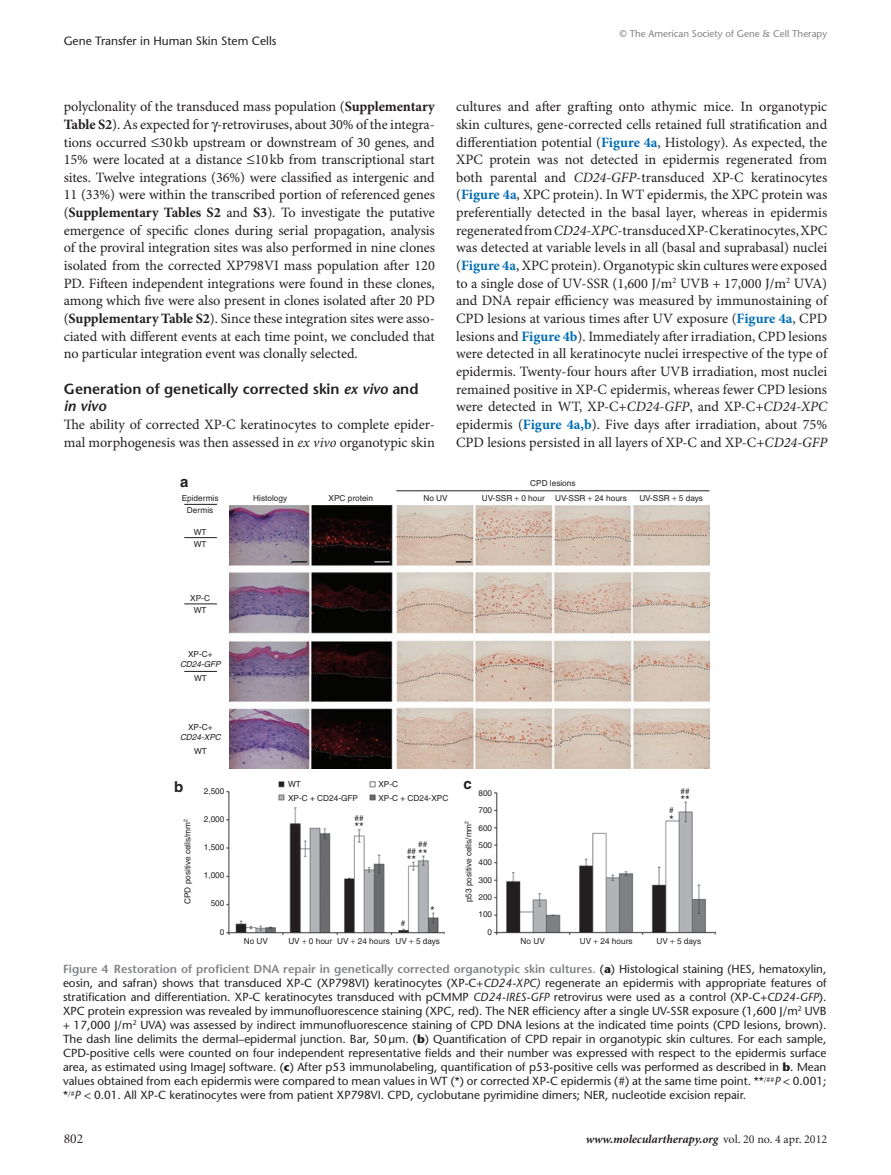
<style>
.page{position:relative;width:891px;height:1175px;background:#fff}
.page>*{position:absolute;margin:0;border:0;box-sizing:border-box;transform-origin:0 0}
.t1{font:700 15px "Helvetica";color:#231f20}
.t2{font:600 14.7px/17.7px "Stone Sans";color:#231f20}
.t3{font:14.25px/17.7px "Minion Pro";color:#231f20;text-align:justify}
.t4{font:13.5px "Minion";color:#231f20}
.t5{font:italic 700 12px "Minion";color:#231f20}
.t6{font:12px "Stone Sans";color:#231f20}
.t7{font:12px "Helvetica";color:#231f20}
.t8{font:11.7px/14.1px "Stone Sans";color:#231f20;text-align:justify}
.t9{font:9.75px "Stone Sans";color:#808285}
.t10{font:8.25px/17.4px "Helvetica";color:#231f20;text-align:center}
.t11{font:italic 8.25px "Helvetica";color:#231f20}
.t12{font:5.25px "Helvetica";color:#231f20}
.s1{font-weight:700}
.s2{font-style:italic}
.s3{font-weight:700;color:#006cb3}
.s4{font-weight:600;color:#808285}
.s5{font-weight:400;font-style:normal}
</style>
<div class="page">
<img style="left:229px;top:506px;width:480px;height:262px">
<hr style="left:184px;top:504px;width:33px;height:1px;background:#231f20">
<hr style="left:184px;top:537px;width:33px;height:1px;background:#231f20">
<hr style="left:184px;top:603px;width:33px;height:1px;background:#231f20">
<hr style="left:184px;top:671px;width:33px;height:1px;background:#231f20">
<hr style="left:396px;top:490px;width:314px;height:1px;background:#231f20">
<img style="left:227px;top:781px;width:218px;height:153px">
<img style="left:494px;top:792px;width:221px;height:142px">
<p class="t6" style="left:64px;top:34px;width:214px">Gene Transfer in Human Skin Stem Cells</p>
<p class="t9" style="left:620px;top:28px;width:209px">© The American Society of Gene &amp; Cell Therapy</p>
<p class="t3" style="left:64px;top:98px;width:373px">polyclonality of the transduced mass population (<span class="s1">Supplementary Table S2</span>). As expected for -retroviruses, about 30% of the integra&shy;tions occurred ≤30kb upstream or downstream of 30 genes, and 15% were located at a distance ≤10kb from transcriptional start sites. Twelve integrations (36%) were classified as intergenic and 11 (33%) were within the transcribed portion of referenced genes (<span class="s1">Supplementary Tables S2</span> and <span class="s1">S3</span>). To investigate the putative emergence of specific clones during serial propagation, analysis of the proviral integration sites was also performed in nine clones isolated from the corrected XP798VI mass population after 120<br>PD. Fifteen independent integrations were found in these clones, among which five were also present in clones isolated after 20 PD (<span class="s1">Supplementary Table S2</span>). Since these integration sites were asso&shy;ciated with different events at each time point, we concluded that no particular integration event was clonally selected.</p>
<p class="t2" style="left:64px;top:380px;width:356px">Generation of genetically corrected skin <span class="s2">ex vivo</span> and <span class="s2">in vivo</span></p>
<p class="t3" style="left:64px;top:416px;width:373px">The ability of corrected XP-C keratinocytes to complete epider&shy;mal morphogenesis was then assessed in <span class="s2">ex vivo</span> organotypic skin</p>
<p class="t3" style="left:456px;top:98px;width:373px">cultures and after grafting onto athymic mice. In organotypic skin cultures, gene-corrected cells retained full stratification and differentiation potential (<span class="s3">Figure 4a</span>, Histology). As expected, the XPC protein was not detected in epidermis regenerated from both parental and <span class="s2">CD24-GFP</span>-transduced XP-C keratinocytes (<span class="s3">Figure 4a</span>, XPC protein). In WT epidermis, the XPC protein was preferentially detected in the basal layer, whereas in epidermis regenerated from <span class="s2">CD24-XPC</span>-transduced XP-C keratinocytes, XPC was detected at variable levels in all (basal and suprabasal) nuclei (<span class="s3">Figure 4a</span>, XPC protein). Organotypic skin cultures were exposed to a single dose of UV-SSR (1,600 J/m<sup>2</sup> UVB + 17,000 J/m<sup>2</sup> UVA) and DNA repair efficiency was measured by immunostaining of CPD lesions at various times after UV exposure (<span class="s3">Figure 4a</span>, CPD lesions and <span class="s3">Figure 4b</span>). Immediately after irradiation, CPD lesions were detected in all keratinocyte nuclei irrespective of the type of epidermis. Twenty-four hours after UVB irradiation, most nuclei remained positive in XP-C epidermis, whereas fewer CPD lesions were detected in WT, XP-C+<span class="s2">CD24-GFP</span>, and XP-C+<span class="s2">CD24-XPC </span>epidermis (<span class="s3">Figure 4a,b</span>). Five days after irradiation, about 75% CPD lesions persisted in all layers of XP-C and XP-C+<span class="s2">CD24-GFP</span></p>
<p class="t1" style="left:180px;top:472px;width:10px">a</p>
<p class="t10" style="left:182px;top:492px;width:38px;line-height:12px">Epidermis<br>Dermis</p>
<p class="t10" style="left:194px;top:526px;width:14px;line-height:12px;text-align:left">WT<br>WT</p>
<p class="t10" style="left:190px;top:592px;width:21px;line-height:12px">XP-C<br>WT</p>
<p class="t10" style="left:188px;top:645px;width:26px">XP-C+</p>
<p class="t11" style="left:180px;top:659px;width:42px">CD24-GFP</p>
<p class="t10" style="left:194px;top:669px;width:14px">WT</p>
<p class="t10" style="left:555px;top:476px;width:73px;line-height:14.7px;text-align:left;text-indent:-25px">CPD lesions<br>UV-SSR 24 hours</p>
<p class="t10" style="left:253px;top:489px;width:35px">Histology</p>
<p class="t10" style="left:329px;top:489px;width:46px">XPC protein</p>
<p class="t10" style="left:423px;top:489px;width:26px">No UV</p>
<p class="t10" style="left:482px;top:489px;width:65px">UV-SSR 0 hour</p>
<p class="t10" style="left:639px;top:489px;width:65px">UV-SSR 5 days</p>
<p class="t10" style="left:188px;top:718px;width:26px">XP-C+</p>
<p class="t11" style="left:180px;top:732px;width:42px">CD24-XPC</p>
<p class="t10" style="left:194px;top:742px;width:14px">WT</p>
<p class="t1" style="left:174px;top:777px;width:11px">b</p>
<p class="t1" style="left:463px;top:775px;width:10px">c</p>
<p class="t10" style="left:288px;top:775px;width:14px">WT</p>
<p class="t10" style="left:378px;top:775px;width:21px">XP-C</p>
<p class="t10" style="left:288px;top:789px;width:71px">XP-C + CD24-GFP</p>
<p class="t10" style="left:355px;top:809px;width:11px">##</p>
<p class="t7" style="left:354px;top:820px;width:11px">**</p>
<p class="t10" style="left:204px;top:782px;width:22px">2,500</p>
<p class="t10" style="left:478px;top:784px;width:15px;text-align:right">800<br>700<br>600<br>500<br>400<br>300<br>200<br>100<br>0</p>
<p class="t10" style="left:681px;top:782px;width:11px">##</p>
<p class="t10" style="left:378px;top:789px;width:71px">XP-C + CD24-XPC</p>
<p class="t7" style="left:681px;top:793px;width:11px">**</p>
<p class="t10" style="left:669px;top:801px;width:6px">#</p>
<p class="t7" style="left:669px;top:812px;width:6px">*</p>
<p class="t10" style="left:204px;top:810px;width:22px">2,000</p>
<p class="t12" style="left:464px;top:823px;width:4px;rotate:-90deg">2</p>
<p class="t10" style="left:204px;top:838px;width:22px">1,500</p>
<p class="t10" style="left:204px;top:866px;width:22px">1,000</p>
<p class="t10" style="left:211px;top:894px;width:15px">500</p>
<p class="t10" style="left:220px;top:923px;width:6px">0</p>
<p class="t10" style="left:244px;top:932px;width:26px">No UV</p>
<p class="t10" style="left:288px;top:932px;width:153px">UV 0 hour UV 24 hours UV 5 days</p>
<p class="t10" style="left:521px;top:932px;width:26px">No UV</p>
<p class="t10" style="left:580px;top:932px;width:54px">UV 24 hours</p>
<p class="t10" style="left:657px;top:932px;width:46px">UV 5 days</p>
<p class="t10" style="left:179px;top:904px;width:87px;rotate:-90deg">CPD positive cells/mm<sup>2</sup></p>
<p class="t10" style="left:460px;top:902px;width:80px;rotate:-90deg">p53 positive cells/mm</p>
<p class="t10" style="left:418px;top:836px;width:11px">##</p>
<p class="t7" style="left:418px;top:846px;width:11px">**</p>
<p class="t10" style="left:407px;top:842px;width:11px">##</p>
<p class="t7" style="left:407px;top:853px;width:11px">**</p>
<p class="t7" style="left:430px;top:903px;width:6px">*</p>
<p class="t10" style="left:401px;top:914px;width:6px">#</p>
<p class="t8" style="left:63px;top:962px;width:765px"><span class="s4">Figure 4 Restoration of proficient DNA repair in genetically corrected organotypic skin cultures.</span> (<span class="s1">a</span>) Histological staining (HES, hematoxylin, eosin, and safran) shows that transduced XP-C (XP798VI) keratinocytes (XP-C+<span class="s2">CD24-XPC)</span> regenerate an epidermis with appropriate features of stratification and differentiation. XP-C keratinocytes transduced with pCMMP <span class="s2">CD24-IRES-GFP</span> retrovirus were used as a control (XP-C+<span class="s2">CD24-GFP</span>).<br>XPC protein expression was revealed by immunofluorescence staining (XPC, red). The NER efficiency after a single UV-SSR exposure (1,600 J/m<sup>2</sup> UVB + 17,000 J/m<sup>2</sup> UVA) was assessed by indirect immunofluorescence staining of CPD DNA lesions at the indicated time points (CPD lesions, brown).<br>The dash line delimits the dermal–epidermal junction. Bar, 50µm. (<span class="s1">b</span>) Quantification of CPD repair in organotypic skin cultures. For each sample, CPD-positive cells were counted on four independent representative fields and their number was expressed with respect to the epidermis surface area, as estimated using ImageJ software. (<span class="s1">c</span>) After p53 immunolabeling, quantification of p53-positive cells was performed as described in <span class="s1">b</span>. Mean values obtained from each epidermis were compared to mean values in WT (*) or corrected XP-C epidermis (#) at the same time point. **<sup>/##</sup><span class="s2">P</span> &lt; 0.001; *<sup>/#</sup><span class="s2">P</span> &lt; 0.01. All XP-C keratinocytes were from patient XP798VI. CPD, cyclobutane pyrimidine dimers; NER, nucleotide excision repair.</p>
<p class="t4" style="left:64px;top:1132px;width:21px">802</p>
<p class="t5" style="left:586px;top:1133px;width:243px">www.moleculartherapy.org <span class="s5">vol. 20 no. 4 apr. 2012</span></p>
</div>
